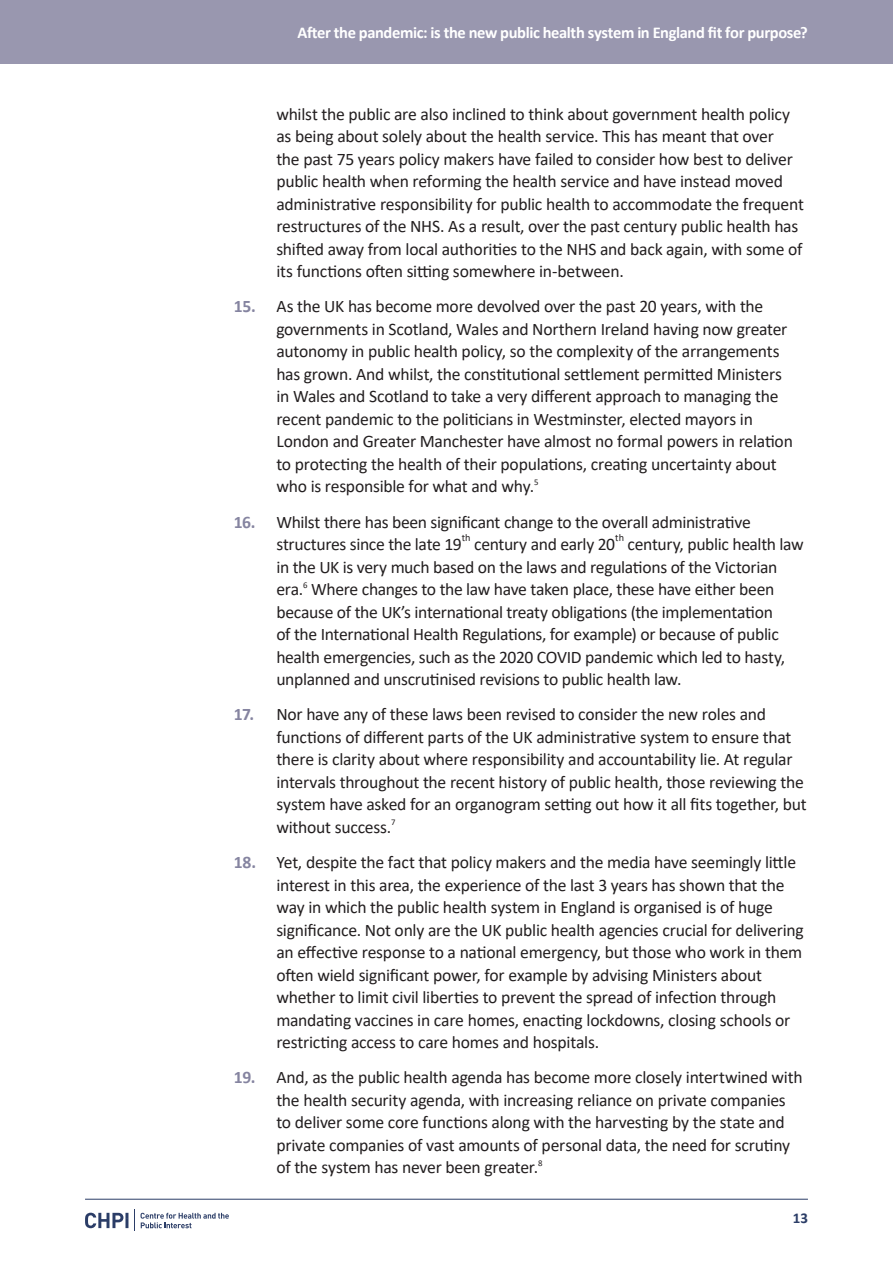
<style>
.page{position:relative;width:893px;height:1263px;background:#fff}
.page>*{position:absolute;margin:0;border:0;box-sizing:border-box;transform-origin:0 0}
.t1{font:17.7px/22.5px "Calibri";letter-spacing:-.015em;color:#231f20}
.t2{font:700 16.5px "Calibri";letter-spacing:-.025em;color:#fff}
.t3{font:700 15px "Calibri";color:#2b3d67}
.t4{font:10.35px "Calibri";color:#231f20}
.s1{font-weight:700;color:#8584a0}
</style>
<div class="page">
<div style="left:0;top:0;width:893px;height:64px;background:#9997af"></div>
<hr style="left:85px;top:1199px;width:723px;height:1px;background:#2b3d67">
<svg style="left:141px;top:1213px;width:88px;height:15px"></svg>
<svg style="left:134px;top:1210px;width:1px;height:21px"></svg>
<svg style="left:85px;top:1213px;width:43px;height:15px"></svg>
<p class="t2" style="left:298px;top:21px;width:512px">After the pandemic: is the new public health system in England fit for purpose?</p>
<p class="t1" style="left:276px;top:102px;width:529px">whilst the public are also inclined to think about government health policy as being about solely about the health service. This has meant that over<br>the past 75 years policy makers have failed to consider how best to deliver public health when reforming the health service and have instead moved administrative responsibility for public health to accommodate the frequent restructures of the NHS. As a result, over the past century public health has shifted away from local authorities to the NHS and back again, with some of its functions often sitting somewhere in-between.</p>
<p class="t1" style="left:276px;top:295px;width:518px;text-indent:-43px"><span class="s1">15.</span> As the UK has become more devolved over the past 20 years, with the governments in Scotland, Wales and Northern Ireland having now greater autonomy in public health policy, so the complexity of the arrangements has grown. And whilst, the constitutional settlement permitted Ministers in Wales and Scotland to take a very different approach to managing the recent pandemic to the politicians in Westminster, elected mayors in London and Greater Manchester have almost no formal powers in relation to protecting the health of their populations, creating uncertainty about who is responsible for what and why.<sup>5</sup></p>
<p class="t1" style="left:276px;top:510px;width:476px;text-indent:-43px"><span class="s1">16.</span> Whilst there has been significant change to the overall administrative structures since the late 19</p>
<p class="t4" style="left:615px;top:531px;width:10px">th</p>
<p class="t1" style="left:276px;top:532px;width:529px;text-indent:351px">century, public health law in the UK is very much based on the laws and regulations of the Victorian era.<sup>6</sup> Where changes to the law have taken place, these have either been because of the UK’s international treaty obligations (the implementation<br>of the International Health Regulations, for example) or because of public health emergencies, such as the 2020 COVID pandemic which led to hasty, unplanned and unscrutinised revisions to public health law.</p>
<p class="t1" style="left:276px;top:703px;width:532px;text-indent:-43px"><span class="s1">17.</span> Nor have any of these laws been revised to consider the new roles and functions of different parts of the UK administrative system to ensure that there is clarity about where responsibility and accountability lie. At regular intervals throughout the recent history of public health, those reviewing the system have asked for an organogram setting out how it all fits together, but without success.<sup>7</sup></p>
<p class="t1" style="left:276px;top:850px;width:529px;text-indent:-43px"><span class="s1">18.</span> Yet, despite the fact that policy makers and the media have seemingly little interest in this area, the experience of the last 3 years has shown that the way in which the public health system in England is organised is of huge significance. Not only are the UK public health agencies crucial for delivering an effective response to a national emergency, but those who work in them often wield significant power, for example by advising Ministers about whether to limit civil liberties to prevent the spread of infection through mandating vaccines in care homes, enacting lockdowns, closing schools or restricting access to care homes and hospitals.</p>
<p class="t1" style="left:276px;top:1066px;width:528px;text-indent:-43px"><span class="s1">19.</span> And, as the public health agenda has become more closely intertwined with the health security agenda, with increasing reliance on private companies to deliver some core functions along with the harvesting by the state and private companies of vast amounts of personal data, the need for scrutiny of the system has never been greater.<sup>8</sup></p>
<p class="t4" style="left:462px;top:531px;width:10px">th</p>
<p class="t1" style="left:474px;top:532px;width:142px">century and early 20</p>
<p class="t3" style="left:793px;top:1207px;width:17px">13</p>
</div>
